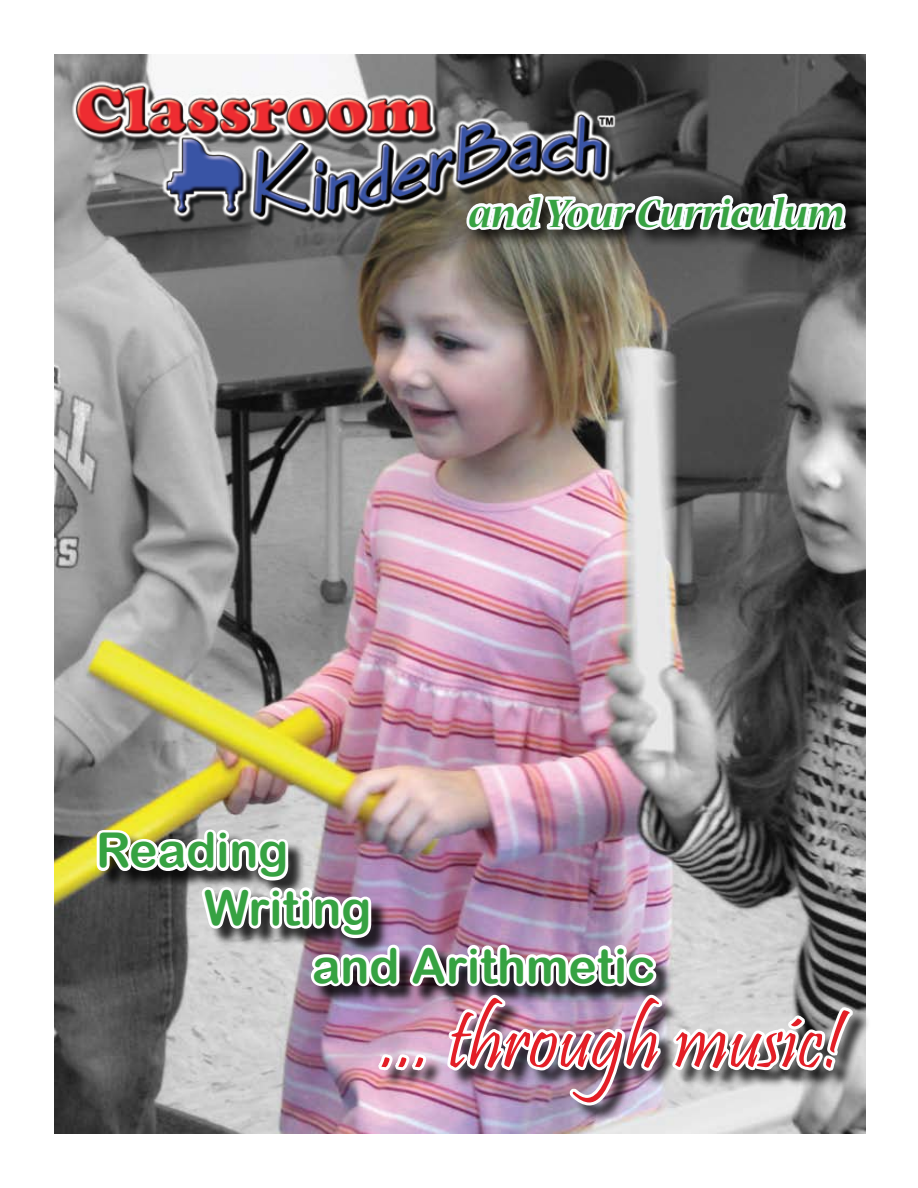
<style>
.page{position:relative;width:918px;height:1188px;background:#fff}
.page>*{position:absolute;margin:0;border:0;box-sizing:border-box;transform-origin:0 0}
.t1{font:84px "Pristina";color:#e31e26}
.t2{font:48px "Arial Rounded MT Bold";color:#36a242}
.t3{font:italic 700 45px "Nueva Std";color:#36a242}
</style>
<div class="page">
<img style="left:54px;top:54px;width:812px;height:1080px">
<div style="left:461px;top:188px;width:401px;height:59px;background:#000;opacity:.8"></div>
<svg style="left:463px;top:96px;width:386px;height:218px;background:#605f5b"></svg>
<div style="left:381px;top:997px;width:490px;height:126px;background:#000;opacity:.75"></div>
<img style="left:92px;top:824px;width:764px;height:310px">
<img style="left:64px;top:64px;width:557px;height:170px">
<p class="t3" style="left:469px;top:193px;width:378px">and Your Curriculum</p>
<p class="t2" style="left:96px;top:822px;width:194px">Reading</p>
<p class="t2" style="left:204px;top:880px;width:169px">Writing</p>
<p class="t2" style="left:312px;top:937px;width:345px">and Arithmetic</p>
<h1 class="t1" style="left:382px;top:994px;width:462px">... through music!</h1>
</div>
